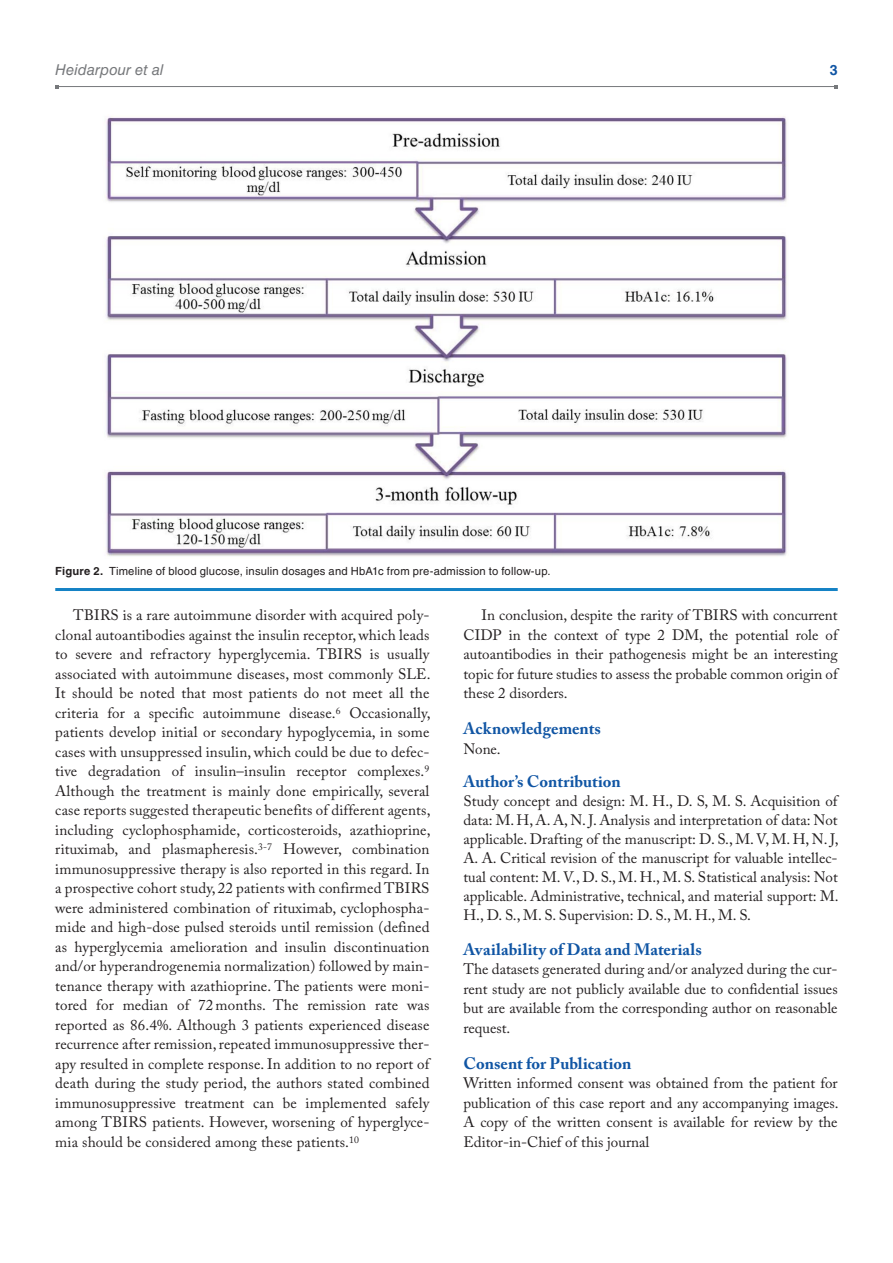
<style>
.page{position:relative;width:893px;height:1263px;background:#fff}
.page>*{position:absolute;margin:0;border:0;box-sizing:border-box;transform-origin:0 0}
.t1{font:700 16.5px "Adobe Caslon Pro";letter-spacing:.005em;color:#1055a4}
.t2{font:15px/19.5px "Adobe Caslon Pro";color:#231f20;text-align:justify}
.t3{font:italic 15px "Helvetica LT Std";color:#76787b}
.t4{font:700 14.25px "Helvetica LT Std";color:#1055a4}
.t5{font:11.25px "Helvetica LT Std";letter-spacing:.015em;color:#231f20}
.s1{font-weight:700}
</style>
<div class="page">
<hr style="left:57px;top:86px;width:779px;height:1px;background:#76787b">
<hr style="left:55px;top:588px;width:783px;height:3px;background:#1582c5">
<img style="left:105px;top:116px;width:682px;height:440px">
<p class="t3" style="left:55px;top:61px;width:110px">Heidarpour et al</p>
<p class="t4" style="left:830px;top:61px;width:9px">3</p>
<p class="t5" style="left:55px;top:565px;width:497px"><span class="s1">Figure 2.</span> Timeline of blood glucose, insulin dosages and HbA1c from pre-admission to follow-up.</p>
<p class="t2" style="left:55px;top:605px;width:377px;text-indent:18px">TBIRS is a rare autoimmune disorder with acquired poly&shy;clonal autoantibodies against the insulin receptor, which leads to severe and refractory hyperglycemia. TBIRS is usually associated with autoimmune diseases, most commonly SLE.<br>It should be noted that most patients do not meet all the criteria for a specific autoimmune disease.<sup>6</sup> Occasionally, patients develop initial or secondary hypoglycemia, in some cases with unsuppressed insulin, which could be due to defec&shy;tive degradation of insulin–insulin receptor complexes.<sup>9<br></sup>Although the treatment is mainly done empirically, several case reports suggested therapeutic benefits of different agents, including cyclophosphamide, corticosteroids, azathioprine, rituximab, and plasmapheresis.<sup>3-7</sup> However, combination immunosuppressive therapy is also reported in this regard. In a prospective cohort study, 22 patients with confirmed TBIRS were administered combination of rituximab, cyclophospha&shy;mide and high-dose pulsed steroids until remission (defined as hyperglycemia amelioration and insulin discontinuation and/or hyperandrogenemia normalization) followed by main&shy;tenance therapy with azathioprine. The patients were moni&shy;tored for median of 72 months. The remission rate was reported as 86.4%. Although 3 patients experienced disease recurrence after remission, repeated immunosuppressive ther&shy;apy resulted in complete response. In addition to no report of death during the study period, the authors stated combined immunosuppressive treatment can be implemented safely among TBIRS patients. However, worsening of hyperglyce&shy;mia should be considered among these patients.<sup>10</sup></p>
<p class="t2" style="left:463px;top:605px;width:376px;text-indent:18px">In conclusion, despite the rarity of TBIRS with concurrent CIDP in the context of type 2 DM, the potential role of autoantibodies in their pathogenesis might be an interesting topic for future studies to assess the probable common origin of these 2 disorders.</p>
<p class="t1" style="left:463px;top:719px;width:139px">Acknowledgements</p>
<p class="t2" style="left:463px;top:739px;width:39px">None.</p>
<p class="t1" style="left:463px;top:771px;width:159px">Author’s Contribution</p>
<p class="t2" style="left:463px;top:791px;width:377px;line-height:19px">Study concept and design: M. H., D. S, M. S. Acquisition of data: M. H, A. A, N. J. Analysis and interpretation of data: Not applicable. Drafting of the manuscript: D. S., M. V, M. H, N. J, A. A. Critical revision of the manuscript for valuable intellec&shy;tual content: M. V., D. S., M. H., M. S. Statistical analysis: Not applicable. Administrative, technical, and material support: M.<br>H., D. S., M. S. Supervision: D. S., M. H., M. S.</p>
<p class="t1" style="left:463px;top:939px;width:240px">Availability of Data and Materials</p>
<p class="t2" style="left:463px;top:959px;width:376px">The datasets generated during and/or analyzed during the cur&shy;rent study are not publicly available due to confidential issues but are available from the corresponding author on reasonable request.</p>
<p class="t1" style="left:463px;top:1053px;width:169px">Consent for Publication</p>
<p class="t2" style="left:463px;top:1073px;width:377px">Written informed consent was obtained from the patient for publication of this case report and any accompanying images.<br>A copy of the written consent is available for review by the Editor-in-Chief of this journal</p>
</div>
